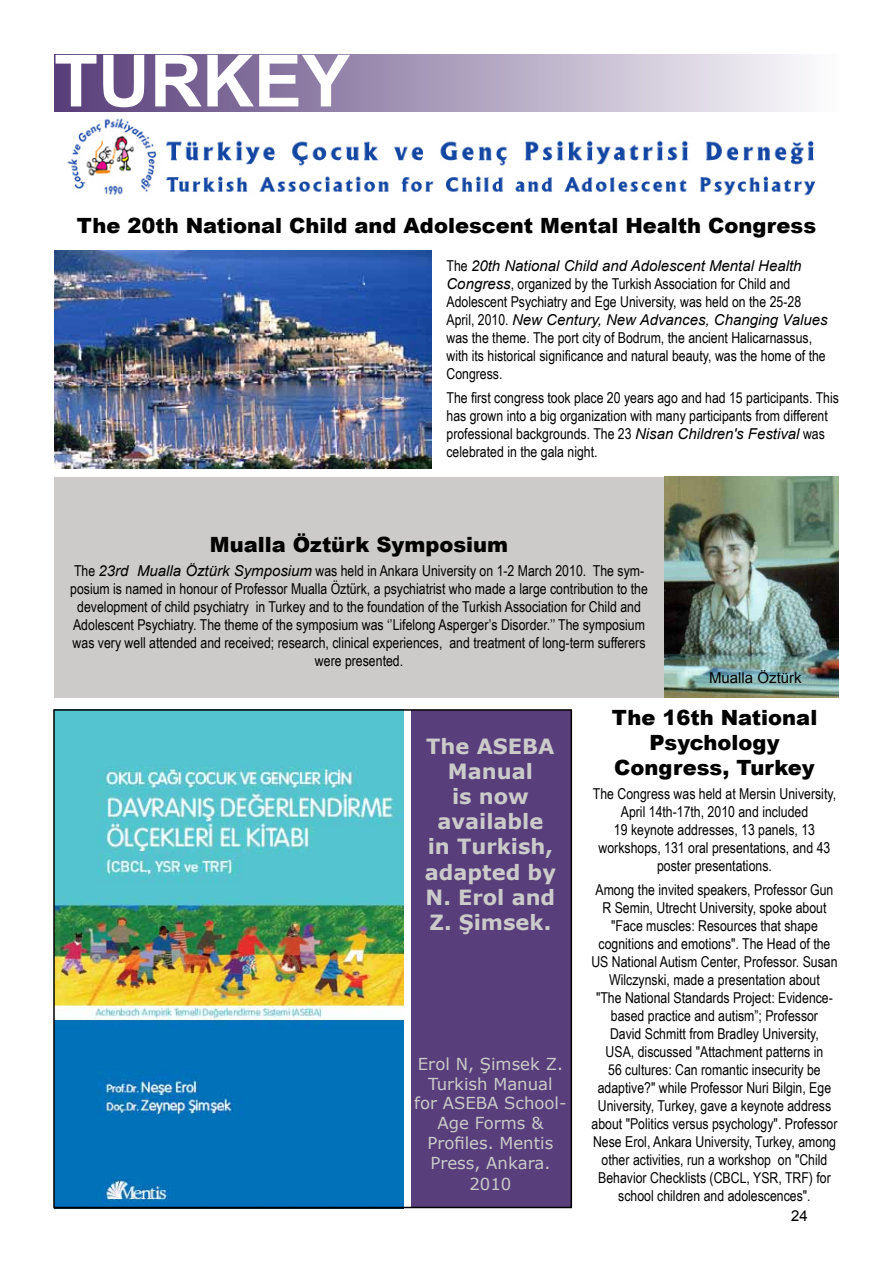
<style>
.page{position:relative;width:893px;height:1263px;background:#fff}
.page>*{position:absolute;margin:0;border:0;box-sizing:border-box;transform-origin:0 0}
.t1{font:700 72px "Arial";color:#fff}
.t2{font:900 21px/25.2px "Arial";color:#000;text-align:center}
.t3{font:700 21px/25.2px "Verdana";color:#cccbca;text-align:center}
.t4{font:16.5px/19.8px "Verdana";color:#cccbca;text-align:center}
.t5{font:15px/18px "Arial Narrow";color:#000}
.t6{font:italic 15px "Arial";color:#000}
.t7{font:15px "Arial";color:#000}
.s1{font-family:"Arial Narrow";font-style:normal}
.s2{font-family:"Arial";font-style:italic}
</style>
<div class="page">
<img style="left:54px;top:251px;width:377px;height:217px">
<img style="left:664px;top:477px;width:175px;height:221px">
<div style="left:54px;top:477px;width:610px;height:221px;background:#cccbca"></div>
<img style="left:54px;top:712px;width:349px;height:497px">
<div style="left:411px;top:710px;width:160px;height:497px;background:#583e7a"></div>
<img style="left:67px;top:118px;width:749px;height:78px">
<div style="left:54px;top:54px;width:785px;height:58px;background:linear-gradient(to right,#573d79,#fdfdfd)"></div>
<div style="left:53px;top:709px;width:519px;height:499px;border:2px solid #000"></div>
<h1 class="t1" style="left:54px;top:34px;width:297px">TURKEY</h1>
<h2 class="t2" style="left:77px;top:213px;width:741px">The 20th National Child and Adolescent Mental Health Congress</h2>
<p class="t6" style="left:446px;top:256px;width:357px"><span class="s1">The</span> 20th National Child and Adolescent Mental Health</p>
<p class="t5" style="left:446px;top:274px;width:356px"><span class="s2">Congress</span>, organized by the Turkish Association for Child and<br>Adolescent Psychiatry and Ege University, was held on the 25-28</p>
<p class="t6" style="left:446px;top:310px;width:383px"><span class="s1">April, 2010.</span> New Century, New Advances, Changing Values</p>
<p class="t5" style="left:446px;top:328px;width:381px">was the theme. The port city of Bodrum, the ancient Halicarnassus, with its historical significance and natural beauty, was the home of the<br>Congress.</p>
<p class="t5" style="left:446px;top:388px;width:394px">The first congress took place 20 years ago and had 15 participants. This has grown into a big organization with many participants from different professional backgrounds. The 23 <span class="s2">Nisan Children's Festival</span> was celebrated in the gala night.</p>
<h2 class="t2" style="left:210px;top:531px;width:300px">Mualla Öztürk Symposium</h2>
<p class="t5" style="left:70px;top:561px;width:579px;text-align:center">The <span class="s2">23rd Mualla Öztürk Symposium</span> was held in Ankara University on 1-2 March 2010. The sym&shy;posium is named in honour of Professor Mualla Öztürk, a psychiatrist who made a large contribution to the development of child psychiatry in Turkey and to the foundation of the Turkish Association for Child and Adolescent Psychiatry. The theme of the symposium was ‘’Lifelong Asperger’s Disorder.’’ The symposium was very well attended and received; research, clinical experiences, and treatment of long-term sufferers were presented.</p>
<p class="t7" style="left:709px;top:668px;width:94px">Mualla Öztürk</p>
<h2 class="t3" style="left:425px;top:733px;width:133px">The ASEBA<br>Manual<br>is now available in Turkish, adapted by<br>N. Erol and<br>Z. Şimsek.</h2>
<p class="t4" style="left:414px;top:1054px;width:154px">Erol N, Şimsek Z.<br>Turkish Manual<br>for ASEBA School-<br>Age Forms &amp;<br>Profiles. Mentis<br>Press, Ankara.</p>
<p class="t4" style="left:469px;top:1175px;width:43px">2010</p>
<h2 class="t2" style="left:612px;top:704px;width:207px">The 16th National<br>Psychology<br>Congress, Turkey</h2>
<p class="t5" style="left:593px;top:784px;width:245px;text-align:center">The Congress was held at Mersin University, April 14th-17th, 2010 and included<br>19 keynote addresses, 13 panels, 13 workshops, 131 oral presentations, and 43 poster presentations.</p>
<p class="t5" style="left:591px;top:880px;width:248px;text-align:center">Among the invited speakers, Professor Gun R Semin, Utrecht University, spoke about "Face muscles: Resources that shape cognitions and emotions". The Head of the US National Autism Center, Professor. Susan Wilczynski, made a presentation about<br>"The National Standards Project: Evidence&shy;based practice and autism”; Professor<br>David Schmitt from Bradley University,<br>USA, discussed "Attachment patterns in<br>56 cultures: Can romantic insecurity be adaptive?" while Professor Nuri Bilgin, Ege University, Turkey, gave a keynote address about "Politics versus psychology". Professor Nese Erol, Ankara University, Turkey, among other activities, run a workshop on "Child Behavior Checklists (CBCL, YSR, TRF) for school children and adolescences".</p>
<p class="t7" style="left:791px;top:1206px;width:18px">24</p>
</div>
